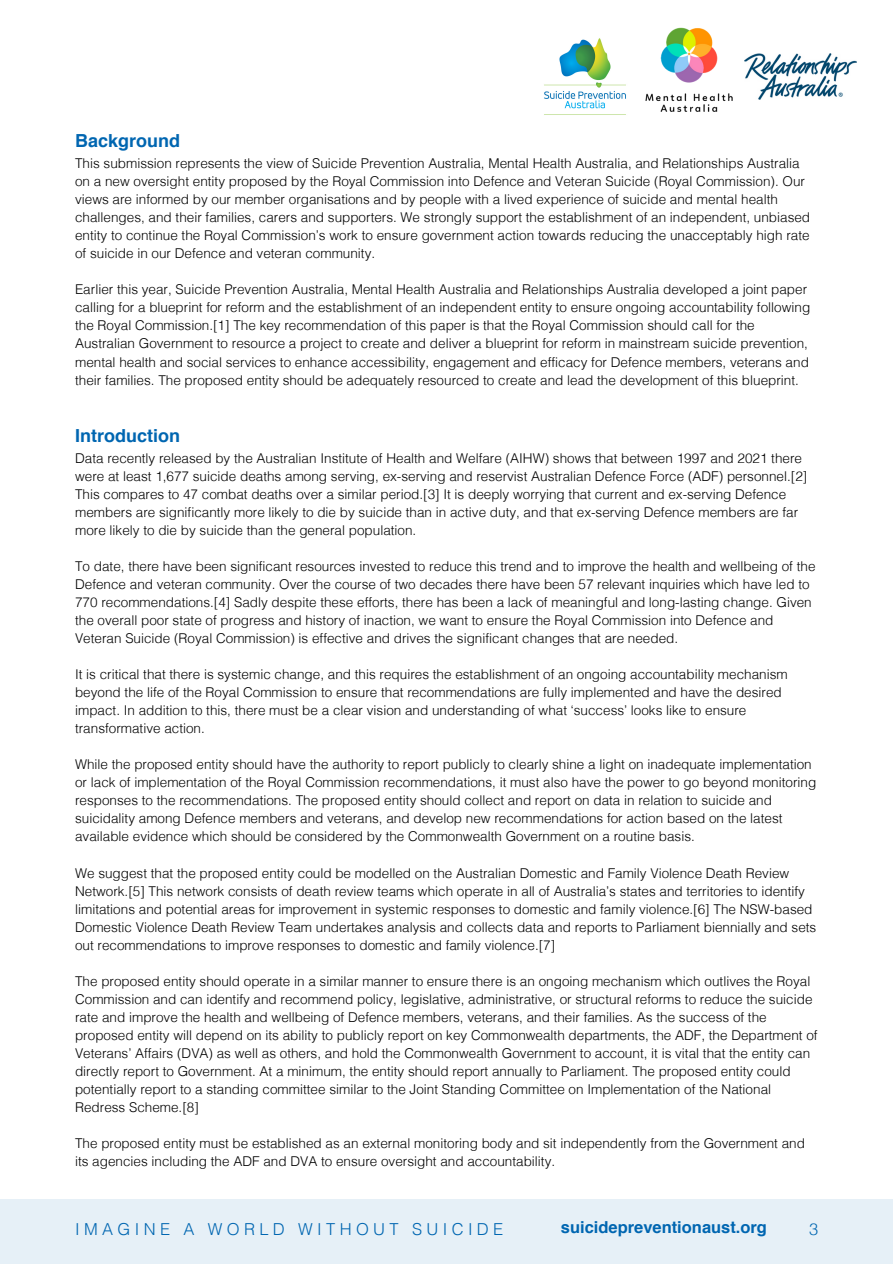
<style>
.page{position:relative;width:893px;height:1264px;background:#fff}
.page>*{position:absolute;margin:0;border:0;box-sizing:border-box;transform-origin:0 0}
.t1{font:700 18px "Helvetica";color:#0066b1}
.t2{font:300 16.5px "Helvetica";letter-spacing:.265em;color:#0066b1}
.t3{font:700 16.5px "Helvetica";color:#0066b1}
.t4{font:300 13.5px/18px "Helvetica";color:#000}
</style>
<div class="page">
<div style="left:0;top:1199px;width:892px;height:64px;background:#e6f0f7"></div>
<img style="left:544px;top:38px;width:82px;height:77px">
<img style="left:645px;top:27px;width:88px;height:85px">
<img style="left:744px;top:54px;width:112px;height:46px">
<p class="t1" style="left:75px;top:133px;width:106px">Background</p>
<p class="t4" style="left:75px;top:154px;width:736px">This submission represents the view of Suicide Prevention Australia, Mental Health Australia, and Relationships Australia on a new oversight entity proposed by the Royal Commission into Defence and Veteran Suicide (Royal Commission). Our views are informed by our member organisations and by people with a lived experience of suicide and mental health challenges, and their families, carers and supporters. We strongly support the establishment of an independent, unbiased entity to continue the Royal Commission’s work to ensure government action towards reducing the unacceptably high rate of suicide in our Defence and veteran community.</p>
<p class="t4" style="left:75px;top:280px;width:736px">Earlier this year, Suicide Prevention Australia, Mental Health Australia and Relationships Australia developed a joint paper calling for a blueprint for reform and the establishment of an independent entity to ensure ongoing accountability following the Royal Commission.[1] The key recommendation of this paper is that the Royal Commission should call for the Australian Government to resource a project to create and deliver a blueprint for reform in mainstream suicide prevention, mental health and social services to enhance accessibility, engagement and efficacy for Defence members, veterans and their families. The proposed entity should be adequately resourced to create and lead the development of this blueprint.</p>
<p class="t1" style="left:75px;top:428px;width:106px">Introduction</p>
<p class="t4" style="left:75px;top:449px;width:733px">Data recently released by the Australian Institute of Health and Welfare (AIHW) shows that between 1997 and 2021 there were at least 1,677 suicide deaths among serving, ex-serving and reservist Australian Defence Force (ADF) personnel.[2] This compares to 47 combat deaths over a similar period.[3] It is deeply worrying that current and ex-serving Defence members are significantly more likely to die by suicide than in active duty, and that ex-serving Defence members are far more likely to die by suicide than the general population.</p>
<p class="t4" style="left:75px;top:557px;width:741px">To date, there have been significant resources invested to reduce this trend and to improve the health and wellbeing of the Defence and veteran community. Over the course of two decades there have been 57 relevant inquiries which have led to 770 recommendations.[4] Sadly despite these efforts, there has been a lack of meaningful and long-lasting change. Given the overall poor state of progress and history of inaction, we want to ensure the Royal Commission into Defence and Veteran Suicide (Royal Commission) is effective and drives the significant changes that are needed.</p>
<p class="t4" style="left:75px;top:665px;width:714px">It is critical that there is systemic change, and this requires the establishment of an ongoing accountability mechanism beyond the life of the Royal Commission to ensure that recommendations are fully implemented and have the desired impact. In addition to this, there must be a clear vision and understanding of what ‘success’ looks like to ensure transformative action.</p>
<p class="t4" style="left:75px;top:755px;width:742px">While the proposed entity should have the authority to report publicly to clearly shine a light on inadequate implementation or lack of implementation of the Royal Commission recommendations, it must also have the power to go beyond monitoring responses to the recommendations. The proposed entity should collect and report on data in relation to suicide and suicidality among Defence members and veterans, and develop new recommendations for action based on the latest available evidence which should be considered by the Commonwealth Government on a routine basis.</p>
<p class="t4" style="left:75px;top:863px;width:742px">We suggest that the proposed entity could be modelled on the Australian Domestic and Family Violence Death Review Network.[5] This network consists of death review teams which operate in all of Australia’s states and territories to identify limitations and potential areas for improvement in systemic responses to domestic and family violence.[6] The NSW-based Domestic Violence Death Review Team undertakes analysis and collects data and reports to Parliament biennially and sets out recommendations to improve responses to domestic and family violence.[7]</p>
<p class="t4" style="left:75px;top:971px;width:744px">The proposed entity should operate in a similar manner to ensure there is an ongoing mechanism which outlives the Royal Commission and can identify and recommend policy, legislative, administrative, or structural reforms to reduce the suicide rate and improve the health and wellbeing of Defence members, veterans, and their families. As the success of the proposed entity will depend on its ability to publicly report on key Commonwealth departments, the ADF, the Department of Veterans’ Affairs (DVA) as well as others, and hold the Commonwealth Government to account, it is vital that the entity can directly report to Government. At a minimum, the entity should report annually to Parliament. The proposed entity could potentially report to a standing committee similar to the Joint Standing Committee on Implementation of the National Redress Scheme.[8]</p>
<p class="t4" style="left:75px;top:1133px;width:731px">The proposed entity must be established as an external monitoring body and sit independently from the Government and its agencies including the ADF and DVA to ensure oversight and accountability.</p>
<p class="t2" style="left:75px;top:1218px;width:429px">IMAGINE A WORLD WITHOUT SUICIDE</p>
<p class="t3" style="left:561px;top:1220px;width:207px">suicidepreventionaust.org</p>
<p class="t2" style="left:809px;top:1218px;width:11px">3</p>
</div>
